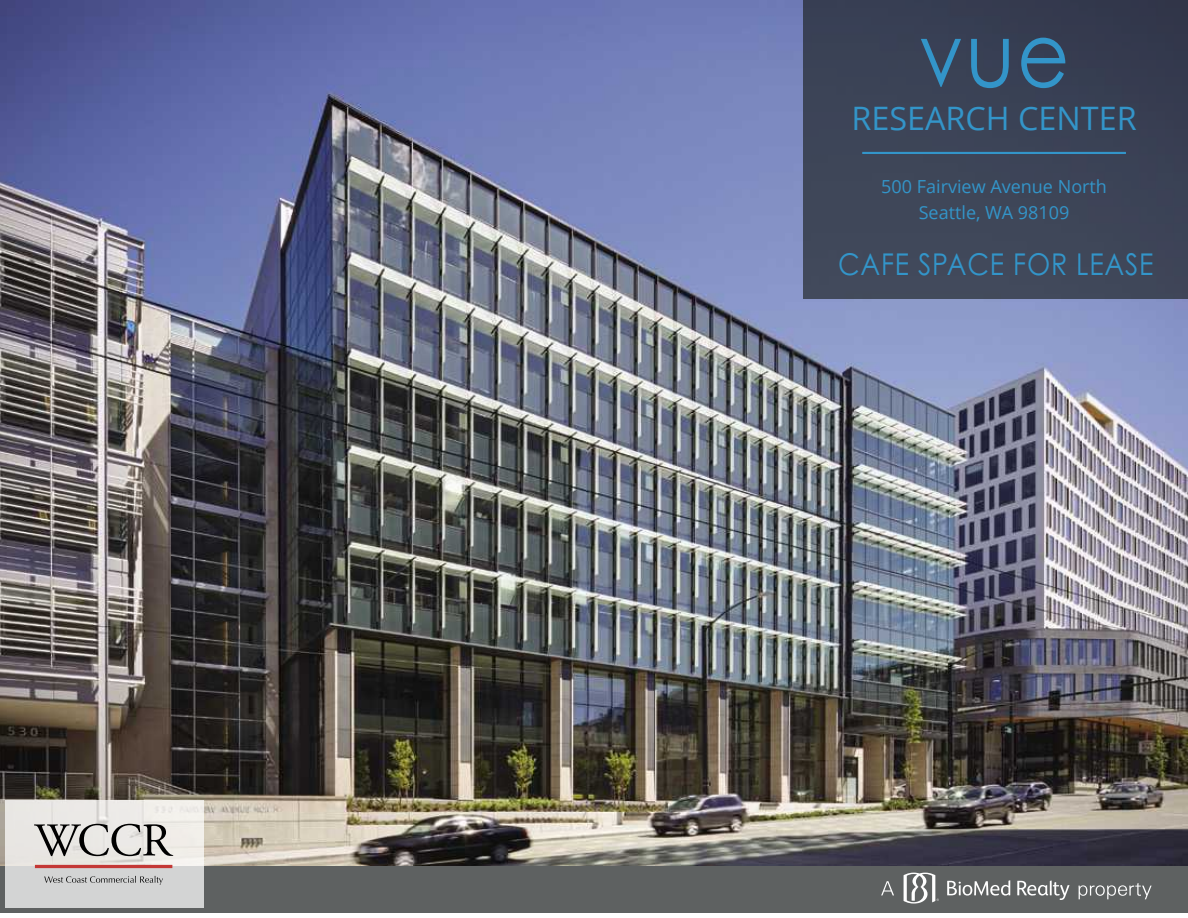
<style>
.page{position:relative;width:1188px;height:918px;background:#fff}
.page>*{position:absolute;margin:0;border:0;box-sizing:border-box;transform-origin:0 0}
.t1{font:90.45px "Century Gothic Pro";color:#3395c9;scale:.89 1}
.t2{font:32.25px "Open Sans";color:#3395c9}
.t3{font:30px "Century Gothic Pro";letter-spacing:.03em;color:#3395c9;scale:.89 1}
.t4{font:18px/25.8px "Open Sans";color:#3395c9;text-align:center}
</style>
<div class="page">
<img style="left:0;top:0;width:1188px;height:866px">
<div style="left:804px;top:0;width:384px;height:298px;background:#3c4457"></div>
<div style="left:0;top:866px;width:1188px;height:46px;background:#5e6161"></div>
<svg style="left:947px;top:880px;width:122px;height:20px"></svg>
<svg style="left:904px;top:873px;width:35px;height:31px"></svg>
<svg style="left:881px;top:881px;width:13px;height:14px"></svg>
<svg style="left:1079px;top:883px;width:73px;height:16px"></svg>
<hr style="left:862px;top:152px;width:264px;height:2px;background:#3395c9">
<svg style="left:5px;top:800px;width:199px;height:107px;background:#e0dfdd"></svg>
<svg style="left:34px;top:824px;width:139px;height:32px;background:#b0aeab"></svg>
<hr style="left:35px;top:865px;width:137px;height:3px;background:#c43835">
<svg style="left:44px;top:876px;width:119px;height:9px"></svg>
<h1 class="t1" style="left:919px;top:-1px;width:171px">vue</h1>
<h2 class="t2" style="left:851px;top:96px;width:287px">RESEARCH CENTER</h2>
<p class="t4" style="left:881px;top:173px;width:227px">500 Fairview Avenue North<br>Seattle, WA 98109</p>
<h3 class="t3" style="left:838px;top:245px;width:356px">CAFE SPACE FOR LEASE</h3>
</div>
